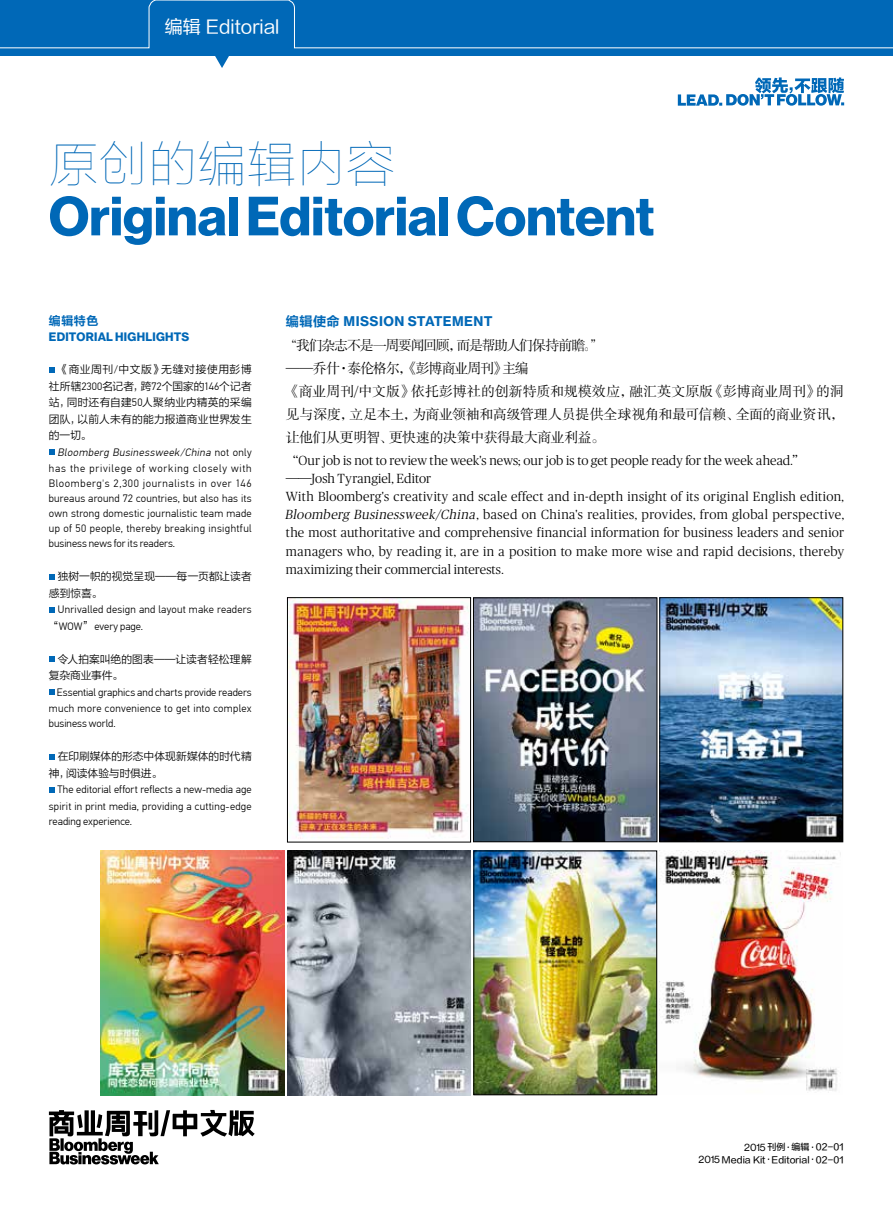
<style>
.page{position:relative;width:893px;height:1212px;background:#fff}
.page>*{position:absolute;margin:0;border:0;box-sizing:border-box;transform-origin:0 0}
.t1{font:700 54px "BW Haas Head 75";color:#0068b7}
.t2{font:49.5px "FZLTCXHJW GB1 0";color:#0068b7}
.t3{font:18px "FZLTHK GBK1 0";color:#fff}
.t4{font:13.8px/23.1px "FZSSJW GB1 0";letter-spacing:-.03em;color:#000;scale:.8 1}
.t5{font:300 13.2px/18.1px "BW Publico Head";letter-spacing:.02em;color:#000}
.t6{font:700 13.2px "BW Haas Text 75";letter-spacing:.03em;color:#0068b7}
.t7{font:700 12px "BW Haas Head 75";letter-spacing:.025em;color:#0068b7}
.t8{font:12px "FZLTCHK GBK1 0";color:#0068b7}
.t9{font:300 10.8px/15px "PF Din Text Pro";letter-spacing:.02em;color:#000;text-align:right}
.t10{font:10.8px/16.5px "FZLTXIHK GBK1 0";letter-spacing:.01em;color:#000}
.t11{font:300 10.8px/16.5px "PF Din Text Pro";letter-spacing:.07em;color:#000;text-align:right}
.t12{font:300 10.8px "PF Din Text Pro";color:#000}
.t13{font:9px/12.6px "FZLTZHUNHK GBK1 0";color:#000;text-align:right}
.s1{font-family:"PF Din Text Pro";font-weight:300}
.s2{font-style:italic}
.s3{font-family:"FZLTXIHK GBK1 0";font-weight:400}
.s4{font-family:"FZLTCHK GBK1 0";font-weight:400}
.s5{font-family:"BW Publico Head";font-weight:300}
.s6{font-family:"FZSSJW GB1 0";font-weight:400}
.s7{font-family:"BW Haas Head 55 Roman";font-size:10.5px}
.s8{font-family:"Marker Felt";font-weight:100}
</style>
<div class="page">
<svg style="left:678px;top:77px;width:166px;height:29px"></svg>
<svg style="left:49px;top:1110px;width:206px;height:54px"></svg>
<svg style="left:0;top:0;width:893px;height:68px"></svg>
<svg style="left:49px;top:367px;width:6px;height:6px"></svg>
<svg style="left:49px;top:449px;width:6px;height:6px"></svg>
<svg style="left:49px;top:574px;width:6px;height:6px"></svg>
<svg style="left:49px;top:607px;width:6px;height:6px"></svg>
<svg style="left:49px;top:656px;width:6px;height:6px"></svg>
<svg style="left:49px;top:689px;width:6px;height:6px"></svg>
<svg style="left:49px;top:754px;width:6px;height:6px"></svg>
<svg style="left:49px;top:787px;width:6px;height:6px"></svg>
<img style="left:475px;top:600px;width:180px;height:240px">
<div style="left:473px;top:598px;width:184px;height:244px;border:1px solid #000"></div>
<img style="left:289px;top:599px;width:180px;height:240px">
<div style="left:287px;top:597px;width:184px;height:245px;border:1px solid #000"></div>
<img style="left:661px;top:599px;width:180px;height:241px">
<div style="left:659px;top:597px;width:184px;height:245px;border:1px solid #000"></div>
<img style="left:476px;top:853px;width:179px;height:240px">
<div style="left:474px;top:851px;width:183px;height:244px;border:1px solid #000"></div>
<img style="left:661px;top:851px;width:180px;height:240px">
<img style="left:287px;top:851px;width:184px;height:244px">
<img style="left:100px;top:851px;width:184px;height:244px">
<h3 class="t3" style="left:165px;top:17px;width:116px">编辑 Editorial</h3>
<h2 class="t2" style="left:49px;top:139px;width:348px">原创的编辑内容</h2>
<h1 class="t1" style="left:49px;top:185px;width:607px">Original Editorial Content</h1>
<p class="t8" style="left:49px;top:314px;width:51px">编辑特色</p>
<p class="t7" style="left:49px;top:330px;width:30px">Editor</p>
<p class="t7" style="left:94px;top:330px;width:43px">ial Highl</p>
<p class="t7" style="left:152px;top:330px;width:13px">ights</p>
<p class="t10" style="left:49px;top:362px;width:204px;text-align:justify;text-indent:10px">《商业周刊<span class="s1">/</span>中文版》无缝对接使用彭博社所辖<span class="s1">2300</span>名记者，跨<span class="s1">72</span>个国家的<span class="s1">146</span>个记者站，同时还有自建<span class="s1">50</span>人聚纳业内精英的采编团队，以前人未有的能力报道商业世界发生的一切。</p>
<p class="t11" style="left:49px;top:444px;width:204px"><span class="s2">Bloomberg Businessweek/China</span> n o t o n ly has the privilege of working closely with</p>
<p class="t9" style="left:49px;top:476px;width:204px;text-align:justify">Bloomberg's 2,300 journalists in over 146 bureaus around 72 countries, but also has its own strong domestic journalistic team made up of 50 people, thereby breaking insightful business news for its readers.</p>
<p class="t10" style="left:49px;top:569px;width:204px;text-indent:9px">独树一帜的视觉呈现——每一页都让读者感到惊喜。</p>
<p class="t9" style="left:49px;top:602px;width:204px;line-height:16.5px;text-align:left;text-indent:9px">Unrivalled design and layout make readers <span class="s3">“</span>WOW<span class="s3">”</span> every page.</p>
<p class="t10" style="left:49px;top:651px;width:204px;text-indent:9px">令人拍案叫绝的图表——让读者轻松理解复杂商业事件。</p>
<p class="t9" style="left:49px;top:684px;width:204px;line-height:16.5px">Essential graphics and charts provide readers much more convenience to get into complex</p>
<p class="t12" style="left:49px;top:717px;width:68px">business world.</p>
<p class="t10" style="left:49px;top:749px;width:204px;text-indent:9px">在印刷媒体的形态中体现新媒体的时代精神，阅读体验与时俱进。</p>
<p class="t9" style="left:49px;top:782px;width:204px;line-height:16.5px">The editorial effort reflects a new-media age spirit in print media, providing a cutting-edge</p>
<p class="t12" style="left:49px;top:815px;width:85px">reading experience.</p>
<p class="t6" style="left:286px;top:313px;width:208px"><span class="s4">编辑使命</span> MISSION STATEMENT</p>
<p class="t4" style="left:286px;top:334px;width:699px">“我们杂志不是一周要闻回顾，而是帮助人们保持前瞻。”<br>——乔什·泰伦格尔，《彭博商业周刊》主编<br>《商业周刊<span class="s5">/</span>中文版》依托彭博社的创新特质和规模效应，融汇英文原版《彭博商业周刊》的洞见与深度，立足本土，为商业领袖和高级管理人员提供全球视角和最可信赖、全面的商业资讯，让他们从更明智、更快速的决策中获得最大商业利益。</p>
<p class="t5" style="left:285px;top:450px;width:561px"><span class="s6">“</span>Our job is not to review the week's news; our job is to get people ready for the week ahead.<span class="s6">” ——</span>Josh Tyrangiel, Editor<br>With Bloomberg's creativity and scale effect and in-depth insight of its original English edition, <span class="s2">Bloomberg Businessweek/China</span>, based on China's realities, provides, from global perspective, the most authoritative and comprehensive financial information for business leaders and senior managers who, by reading it, are in a position to make more wise and rapid decisions, thereby maximizing their commercial interests.</p>
<p class="t13" style="left:698px;top:1141px;width:147px"><span class="s7">2015</span> 刊例 <span class="s8">·</span> 编辑 <span class="s8">·</span> 02-01<br><span class="s7">2015</span> Media Kit <span class="s8">·</span> Editorial <span class="s8">·</span> 02-01</p>
</div>
